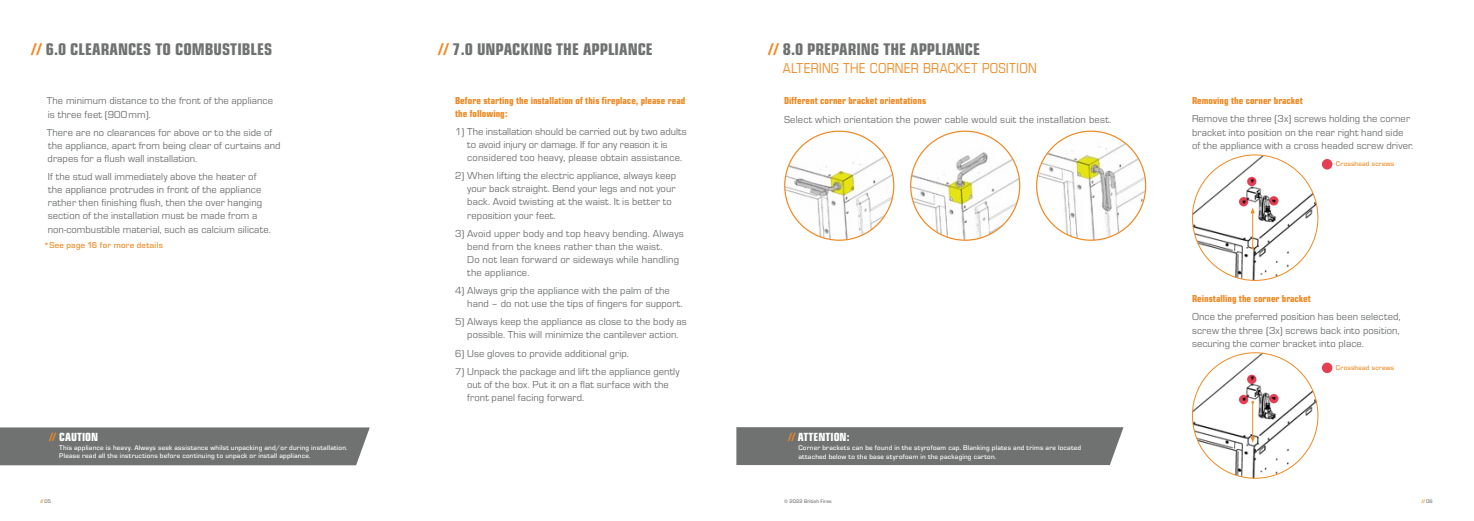
<style>
.page{position:relative;width:1474px;height:521px;background:#fff}
.page>*{position:absolute;margin:0;border:0;box-sizing:border-box;transform-origin:0 0}
.t1{font:17.5px "Eurostile Con Hea";color:#707272}
.t2{font:14.88px "Eurostile Con";letter-spacing:.01em;color:#ee8922}
.t3{font:12.25px "Eurostile Con Hea";letter-spacing:.005em;color:#fff}
.t4{font:10.5px/13.1px "Eurostile";letter-spacing:.01em;color:#707272}
.t5{font:10.5px/12.2px "Eurostile Con Hea";color:#ee8922}
.t6{font:500 8.75px "Eurostile";letter-spacing:.03em;color:#ee8922}
.t7{font:500 7px/8.8px "Eurostile";letter-spacing:.03em;color:#fff}
.t8{font:500 7px "Eurostile";letter-spacing:.03em;color:#ee8922}
.t9{font:500 5.25px "Eurostile";letter-spacing:.01em;color:#707272}
.t10{font:5.25px "Eurostile Con Hea";color:#ee8922}
.s1{color:#ee8922}
.s2{font-family:"Eurostile";font-weight:500;color:#707272}
</style>
<div class="page">
<div style="left:0;top:427px;width:370px;height:38px;background:#707272"></div>
<div style="left:736px;top:427px;width:387px;height:38px;background:#707272"></div>
<img style="left:1192px;top:155px;width:125px;height:125px;border-radius:63px">
<div style="left:1321px;top:159px;width:11px;height:11px;background:#e43f52;border-radius:50%"></div>
<div style="left:1321px;top:362px;width:11px;height:11px;background:#e43f52;border-radius:50%"></div>
<svg style="left:1247px;top:177px;width:9px;height:9px"></svg>
<svg style="left:1269px;top:196px;width:9px;height:9px"></svg>
<svg style="left:1238px;top:197px;width:10px;height:9px"></svg>
<hr style="left:1252px;top:212px;width:1px;height:36px;background:#ee8922">
<svg style="left:1250px;top:207px;width:4px;height:6px"></svg>
<img style="left:1192px;top:353px;width:125px;height:125px;border-radius:63px">
<svg style="left:1247px;top:375px;width:9px;height:9px"></svg>
<svg style="left:1269px;top:394px;width:9px;height:9px"></svg>
<svg style="left:1238px;top:395px;width:10px;height:9px"></svg>
<hr style="left:1252px;top:402px;width:1px;height:36px;background:#ee8922">
<svg style="left:1250px;top:437px;width:4px;height:6px"></svg>
<img style="left:784px;top:131px;width:109px;height:109px;border-radius:54px">
<img style="left:910px;top:131px;width:109px;height:109px;border-radius:54px">
<img style="left:1036px;top:131px;width:109px;height:109px;border-radius:54px">
<h1 class="t1" style="left:32px;top:37px;width:242px"><span class="s1">//</span> 6.0 CLEARANCES TO COMBUSTIBLES</h1>
<h1 class="t1" style="left:438px;top:37px;width:216px"><span class="s1">//</span> 7.0 UNPACKING THE APPLIANCE</h1>
<p class="t4" style="left:47px;top:94px;width:228px">The minimum distance to the front of the appliance is three feet (900 mm).</p>
<p class="t4" style="left:47px;top:125px;width:235px">There are no clearances for above or to the side of the appliance, apart from being clear of curtains and drapes for a flush wall installation.</p>
<p class="t4" style="left:48px;top:169px;width:225px">If the stud wall immediately above the heater of the appliance protrudes in front of the appliance rather then finishing flush, then the over hanging section of the installation must be made from a non-combustible material, such as calcium silicate.</p>
<p class="t6" style="left:44px;top:239px;width:121px">*See page 16 for more details</p>
<p class="t3" style="left:49px;top:428px;width:50px"><span class="s1">//</span> CAUTION</p>
<p class="t7" style="left:59px;top:442px;width:290px">This appliance is heavy. Always seek assistance whilst unpacking and/or during installation.<br>Please read all the instructions before continuing to unpack or install appliance.</p>
<p class="t5" style="left:455px;top:94px;width:232px">Before starting the installation of this fireplace, please read the following:</p>
<p class="t4" style="left:467px;top:124px;width:221px;text-indent:-12px">1) The installation should be carried out by two adults to avoid injury or damage. If for any reason it is considered too heavy, please obtain assistance.</p>
<p class="t4" style="left:467px;top:169px;width:210px;text-indent:-12px">2) When lifting the electric appliance, always keep your back straight. Bend your legs and not your back. Avoid twisting at the waist. It is better to reposition your feet.</p>
<p class="t4" style="left:467px;top:226px;width:218px;text-indent:-12px">3) Avoid upper body and top heavy bending. Always bend from the knees rather than the waist.<br>Do not lean forward or sideways while handling the appliance.</p>
<p class="t4" style="left:467px;top:283px;width:217px;text-indent:-12px">4) Always grip the appliance with the palm of the hand – do not use the tips of fingers for support.</p>
<p class="t4" style="left:455px;top:315px;width:233px;text-align:center">5) Always keep the appliance as close to the body as possible. This will minimize the cantilever action.</p>
<p class="t4" style="left:455px;top:346px;width:175px">6) Use gloves to provide additional grip.</p>
<p class="t4" style="left:467px;top:364px;width:214px;text-indent:-12px">7) Unpack the package and lift the appliance gently out of the box. Put it on a flat surface with the front panel facing forward.</p>
<h1 class="t1" style="left:768px;top:37px;width:213px"><span class="s1">//</span> 8.0 PREPARING THE APPLIANCE</h1>
<h2 class="t2" style="left:783px;top:58px;width:255px">ALTERING THE CORNER BRACKET POSITION</h2>
<p class="t5" style="left:784px;top:94px;width:144px">Different corner bracket orientations</p>
<p class="t4" style="left:784px;top:112px;width:329px">Select which orientation the power cable would suit the installation best.</p>
<p class="t3" style="left:788px;top:428px;width:63px"><span class="s1">//</span> ATTENTION:</p>
<p class="t7" style="left:798px;top:443px;width:284px">Corner brackets can be found in the styrofoam cap. Blanking plates and trims are located attached below to the base styrofoam in the packaging carton.</p>
<p class="t5" style="left:1191px;top:94px;width:112px">Removing the corner bracket</p>
<p class="t4" style="left:1191px;top:112px;width:223px">Remove the three (3x) screws holding the corner bracket into position on the rear right hand side of the appliance with a cross headed screw driver.</p>
<p class="t8" style="left:1335px;top:159px;width:60px">Crosshead screws</p>
<p class="t5" style="left:1191px;top:292px;width:120px">Reinstalling the corner bracket</p>
<p class="t4" style="left:1191px;top:310px;width:210px;text-align:justify">Once the preferred position has been selected, screw the three (3x) screws back into position, securing the corner bracket into place.</p>
<p class="t8" style="left:1335px;top:363px;width:60px">Crosshead screws</p>
<p class="t10" style="left:40px;top:497px;width:12px">// <span class="s2">05</span></p>
<p class="t9" style="left:784px;top:497px;width:49px">© 2022 British Fires</p>
<p class="t10" style="left:1421px;top:497px;width:12px">// <span class="s2">06</span></p>
</div>
